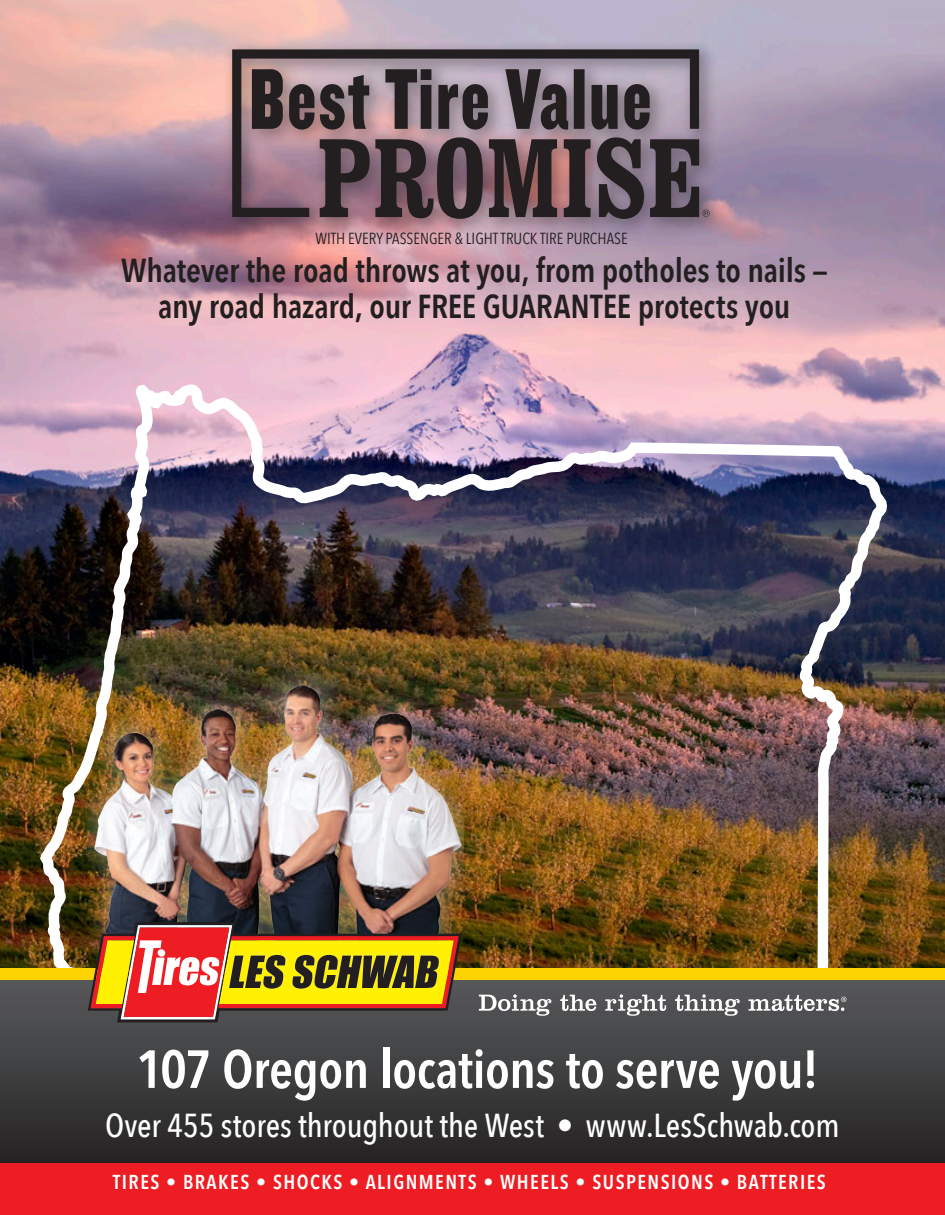
<style>
.page{position:relative;width:945px;height:1215px;background:#fff}
.page>*{position:absolute;margin:0;border:0;box-sizing:border-box;transform-origin:0 0}
.t1{font:600 53.1px "Avenir Next Condensed";letter-spacing:-.01em;color:#fff}
.t2{font:600 33.15px/35.4px "Avenir Next Condensed";letter-spacing:-.005em;color:#231f20;text-align:center}
.t3{font:500 33.15px "Avenir Next Condensed";letter-spacing:-.005em;color:#fff}
.t4{font:600 condensed 19.95px "Avenir Next LT Pro";letter-spacing:.075em;color:#fff}
.t5{font:condensed 15.9px "Avenir Next LT Pro";color:#231f20}
</style>
<div class="page">
<img style="left:0;top:0;width:945px;height:968px">
<img style="left:32px;top:375px;width:862px;height:593px">
<div style="left:0;top:979px;width:945px;height:191px;background:linear-gradient(to bottom,#545a5b,#2d2122)"></div>
<div style="left:86px;top:671px;width:377px;height:296px;background:#fff;opacity:.3"></div>
<img style="left:95px;top:683px;width:367px;height:239px">
<div style="left:0;top:968px;width:945px;height:11px;background:#fed304"></div>
<div style="left:0;top:1164px;width:945px;height:51px;background:#ee1d23"></div>
<svg style="left:479px;top:994px;width:72px;height:22px"></svg>
<svg style="left:560px;top:995px;width:37px;height:16px"></svg>
<svg style="left:605px;top:994px;width:61px;height:22px"></svg>
<svg style="left:675px;top:994px;width:65px;height:22px"></svg>
<svg style="left:749px;top:995px;width:97px;height:16px"></svg>
<svg style="left:88px;top:922px;width:374px;height:100px;background:#ab752e"></svg>
<div style="left:157px;top:949px;width:8px;height:8px;background:#fff;border-radius:50%"></div>
<div style="left:222px;top:39px;width:507px;height:200px;background:#231f20;opacity:.35"></div>
<svg style="left:232px;top:49px;width:467px;height:170px;background:#6a5a62"></svg>
<svg style="left:703px;top:210px;width:7px;height:7px"></svg>
<p class="t5" style="left:315px;top:229px;width:314px">WITH EVERY PASSENGER &amp; LIGHT TRUCK TIRE PURCHASE</p>
<p class="t2" style="left:121px;top:252px;width:708px">Whatever the road throws at you, from potholes to nails — any road hazard, our FREE GUARANTEE protects you</p>
<p class="t1" style="left:136px;top:1023px;width:684px">107 Oregon locations to serve you!</p>
<p class="t3" style="left:105px;top:1105px;width:736px">Over 455 stores throughout the West • www.LesSchwab.com</p>
<p class="t4" style="left:113px;top:1170px;width:715px">TIRES • BRAKES • SHOCKS • ALIGNMENTS • WHEELS • SUSPENSIONS • BATTERIES</p>
</div>
